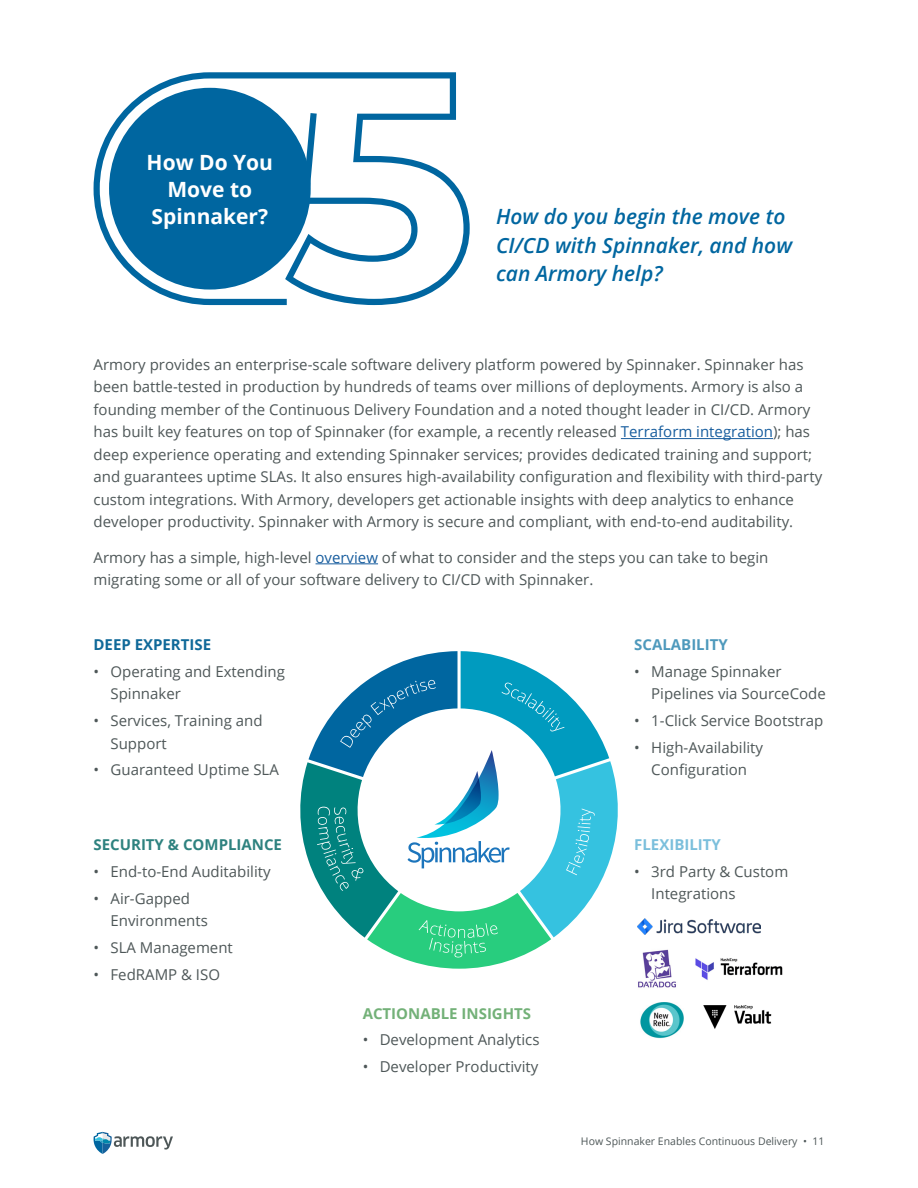
<style>
.page{position:relative;width:918px;height:1188px;background:#fff}
.page>*{position:absolute;margin:0;border:0;box-sizing:border-box;transform-origin:0 0}
.t1{font:italic 600 21px/28.5px "Open Sans";color:#0066a0}
.t2{font:700 21px/27px "Open Sans";color:#fff;text-align:center}
.text{font:15px/22.5px "Open Sans";color:#4e5758}
.t3{font:700 15px "Open Sans";color:#2e827f}
.t4{font:700 15px "Open Sans";color:#73b178}
.t5{font:700 15px "Open Sans";color:#106999}
.t6{font:700 15px "Open Sans";color:#4e99bc}
.t7{font:700 15px "Open Sans";color:#7bbfdc}
.t8{font:10.5px "Open Sans";color:#4e5758}
.s1{color:#175d9e}
</style>
<div class="page">
<svg style="left:94px;top:1132px;width:79px;height:22px"></svg>
<svg style="left:94px;top:72px;width:376px;height:233px"></svg>
<div style="left:109px;top:88px;width:202px;height:202px;background:#0066a0;border-radius:50%"></div>
<hr style="left:621px;top:438px;width:152px;height:1px;background:#175d9e">
<hr style="left:316px;top:563px;width:62px;height:1px;background:#175d9e">
<img style="left:637px;top:919px;width:123px;height:16px">
<img style="left:638px;top:949px;width:38px;height:39px">
<img style="left:695px;top:958px;width:88px;height:22px">
<img style="left:640px;top:1002px;width:44px;height:37px">
<img style="left:703px;top:1005px;width:69px;height:24px">
<svg style="left:300px;top:651px;width:318px;height:318px"></svg>
<p class="t2" style="left:147px;top:148px;width:128px">How Do You</p>
<p class="t2" style="left:152px;top:175px;width:118px">Move to<br>Spinnaker?</p>
<p class="t1" style="left:496px;top:202px;width:298px">How do you begin the move to<br>CI/CD with Spinnaker, and how can Armory help?</p>
<p class="text" style="left:94px;top:353px;width:730px">Armory provides an enterprise-scale software delivery platform powered by Spinnaker. Spinnaker has been battle-tested in production by hundreds of teams over millions of deployments. Armory is also a founding member of the Continuous Delivery Foundation and a noted thought leader in CI/CD. Armory has built key features on top of Spinnaker (for example, a recently released <span class="s1">Terraform integration</span>); has deep experience operating and extending Spinnaker services; provides dedicated training and support; and guarantees uptime SLAs. It also ensures high-availability configuration and flexibility with third-party custom integrations. With Armory, developers get actionable insights with deep analytics to enhance developer productivity. Spinnaker with Armory is secure and compliant, with end-to-end auditability.</p>
<p class="text" style="left:94px;top:546px;width:676px">Armory has a simple, high-level <span class="s1">overview</span> of what to consider and the steps you can take to begin migrating some or all of your software delivery to CI/CD with Spinnaker.</p>
<p class="t5" style="left:94px;top:634px;width:119px">DEEP EXPERTISE</p>
<p class="text" style="left:111px;top:660px;width:176px;text-indent:-17px">• Operating and Extending<br>Spinnaker</p>
<p class="text" style="left:111px;top:709px;width:154px;text-indent:-17px">• Services, Training and<br>Support</p>
<p class="text" style="left:94px;top:758px;width:187px">• Guaranteed Uptime SLA</p>
<p class="t3" style="left:94px;top:834px;width:190px">SECURITY &amp; COMPLIANCE</p>
<p class="text" style="left:94px;top:860px;width:179px">• End-to-End Auditability</p>
<p class="text" style="left:111px;top:887px;width:99px;text-indent:-17px">• Air-Gapped<br>Environments</p>
<p class="text" style="left:94px;top:936px;width:141px">• SLA Management</p>
<p class="text" style="left:94px;top:963px;width:128px">• FedRAMP &amp; ISO</p>
<p class="t4" style="left:363px;top:1003px;width:170px">ACTIONABLE INSIGHTS</p>
<p class="text" style="left:363px;top:1028px;width:178px">• Development Analytics</p>
<p class="text" style="left:363px;top:1055px;width:177px">• Developer Productivity</p>
<p class="t6" style="left:634px;top:634px;width:95px">SCALABILITY</p>
<p class="text" style="left:651px;top:660px;width:176px;text-indent:-17px">• Manage Spinnaker<br>Pipelines via SourceCode</p>
<p class="text" style="left:634px;top:709px;width:191px">• 1-Click Service Bootstrap</p>
<p class="text" style="left:634px;top:736px;width:130px;text-align:center">• High-Availability<br>Configuration</p>
<p class="t7" style="left:634px;top:834px;width:88px">FLEXIBILITY</p>
<p class="text" style="left:651px;top:860px;width:139px;text-indent:-17px">• 3rd Party &amp; Custom<br>Integrations</p>
<p class="t8" style="left:581px;top:1134px;width:245px">How Spinnaker Enables Continuous Delivery • 11</p>
</div>
